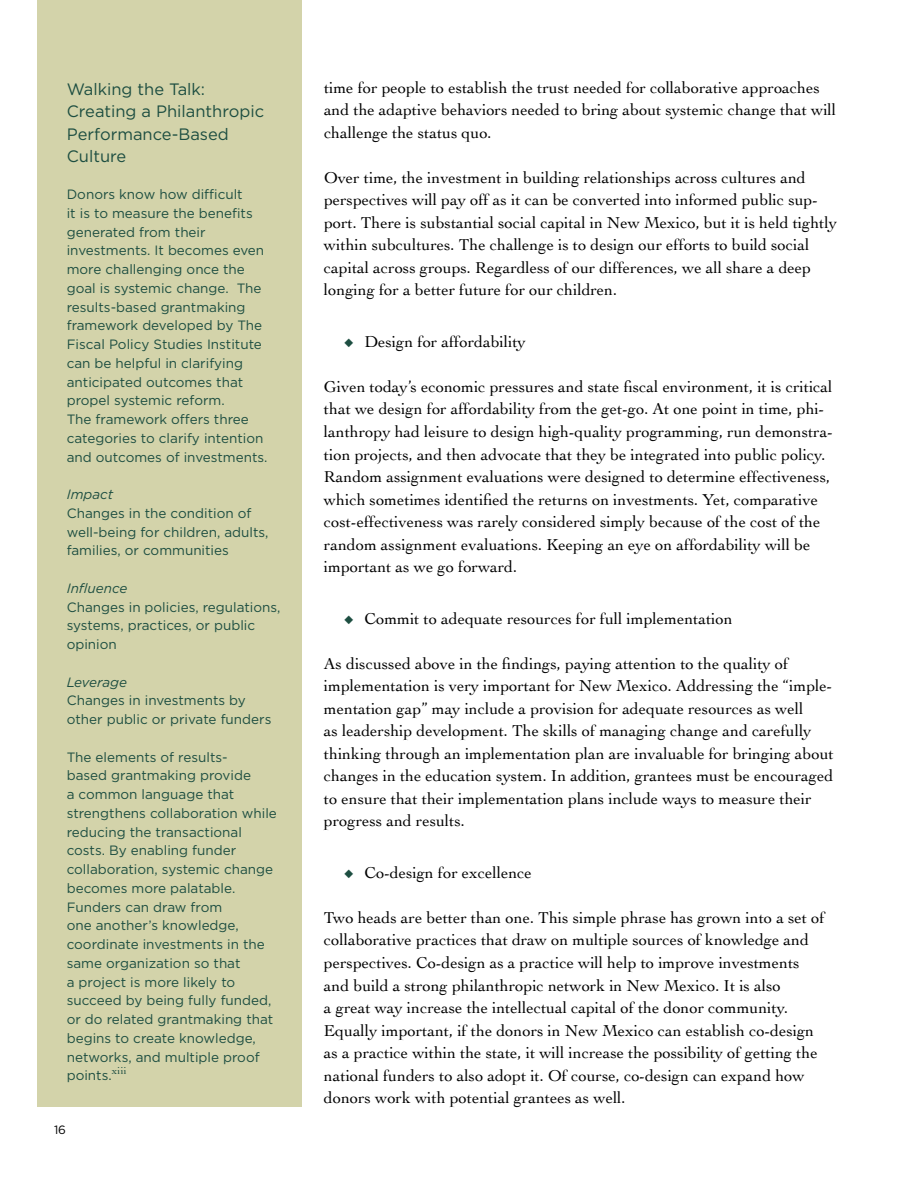
<style>
.page{position:relative;width:918px;height:1188px;background:#fff}
.page>*{position:absolute;margin:0;border:0;box-sizing:border-box;transform-origin:0 0}
.t1{font:16.5px/22.5px "Cochin";color:#000}
.t2{font:16.5px/22.5px "Gotham";color:#1d4e41}
.t3{font:13.5px/18.8px "Gotham";color:#1d4e41}
.t4{font:italic 13.5px "Gotham";color:#1d4e41}
.t5{font:12px "Gotham";color:#000}
.s1{color:#1d4e41}
</style>
<div class="page">
<div style="left:38px;top:0;width:264px;height:1107px;background:#d3d3aa"></div>
<p class="t2" style="left:67px;top:77px;width:199px">Walking the Talk:<br>Creating a Philanthropic<br>Performance-Based<br>Culture</p>
<p class="t3" style="left:67px;top:185px;width:202px">Donors know how difficult<br>it is to measure the benefits generated from their investments. It becomes even more challenging once the goal is systemic change. The results-based grantmaking framework developed by The<br>Fiscal Policy Studies Institute can be helpful in clarifying anticipated outcomes that propel systemic reform.<br>The framework offers three categories to clarify intention and outcomes of investments.</p>
<p class="t4" style="left:67px;top:487px;width:48px">Impact</p>
<p class="t3" style="left:67px;top:503px;width:203px">Changes in the condition of well-being for children, adults, families, or communities</p>
<p class="t4" style="left:67px;top:581px;width:62px">Influence</p>
<p class="t3" style="left:67px;top:597px;width:215px">Changes in policies, regulations, systems, practices, or public opinion</p>
<p class="t4" style="left:67px;top:674px;width:62px">Leverage</p>
<p class="t3" style="left:67px;top:691px;width:206px">Changes in investments by other public or private funders</p>
<p class="t3" style="left:67px;top:747px;width:212px">The elements of results-<br>based grantmaking provide<br>a common language that strengthens collaboration while reducing the transactional costs. By enabling funder collaboration, systemic change becomes more palatable.<br>Funders can draw from<br>one another’s knowledge, coordinate investments in the same organization so that<br>a project is more likely to succeed by being fully funded, or do related grantmaking that begins to create knowledge, networks, and multiple proof points.<sup>xiii</sup></p>
<p class="t5" style="left:54px;top:1123px;width:14px">16</p>
<p class="t1" style="left:324px;top:76px;width:514px">time for people to establish the trust needed for collaborative approaches and the adaptive behaviors needed to bring about systemic change that will challenge the status quo.</p>
<p class="t1" style="left:324px;top:166px;width:515px">Over time, the investment in building relationships across cultures and perspectives will pay off as it can be converted into informed public sup&shy;port. There is substantial social capital in New Mexico, but it is held tightly within subcultures. The challenge is to design our efforts to build social capital across groups. Regardless of our differences, we all share a deep longing for a better future for our children.</p>
<p class="t1" style="left:344px;top:330px;width:183px"><span class="s1">◆</span> Design for affordability</p>
<p class="t1" style="left:324px;top:375px;width:510px">Given today’s economic pressures and state fiscal environment, it is critical that we design for affordability from the get-go. At one point in time, phi&shy;lanthropy had leisure to design high-quality programming, run demonstra&shy;tion projects, and then advocate that they be integrated into public policy.<br>Random assignment evaluations were designed to determine effectiveness, which sometimes identified the returns on investments. Yet, comparative cost-effectiveness was rarely considered simply because of the cost of the random assignment evaluations. Keeping an eye on affordability will be important as we go forward.</p>
<p class="t1" style="left:344px;top:607px;width:390px"><span class="s1">◆</span> Commit to adequate resources for full implementation</p>
<p class="t1" style="left:324px;top:652px;width:511px">As discussed above in the findings, paying attention to the quality of implementation is very important for New Mexico. Addressing the “imple&shy;mentation gap” may include a provision for adequate resources as well<br>as leadership development. The skills of managing change and carefully thinking through an implementation plan are invaluable for bringing about changes in the education system. In addition, grantees must be encouraged to ensure that their implementation plans include ways to measure their progress and results.</p>
<p class="t1" style="left:344px;top:861px;width:189px"><span class="s1">◆</span> Co-design for excellence</p>
<p class="t1" style="left:324px;top:906px;width:503px">Two heads are better than one. This simple phrase has grown into a set of collaborative practices that draw on multiple sources of knowledge and perspectives. Co-design as a practice will help to improve investments and build a strong philanthropic network in New Mexico. It is also<br>a great way increase the intellectual capital of the donor community.<br>Equally important, if the donors in New Mexico can establish co-design as a practice within the state, it will increase the possibility of getting the national funders to also adopt it. Of course, co-design can expand how donors work with potential grantees as well.</p>
</div>
